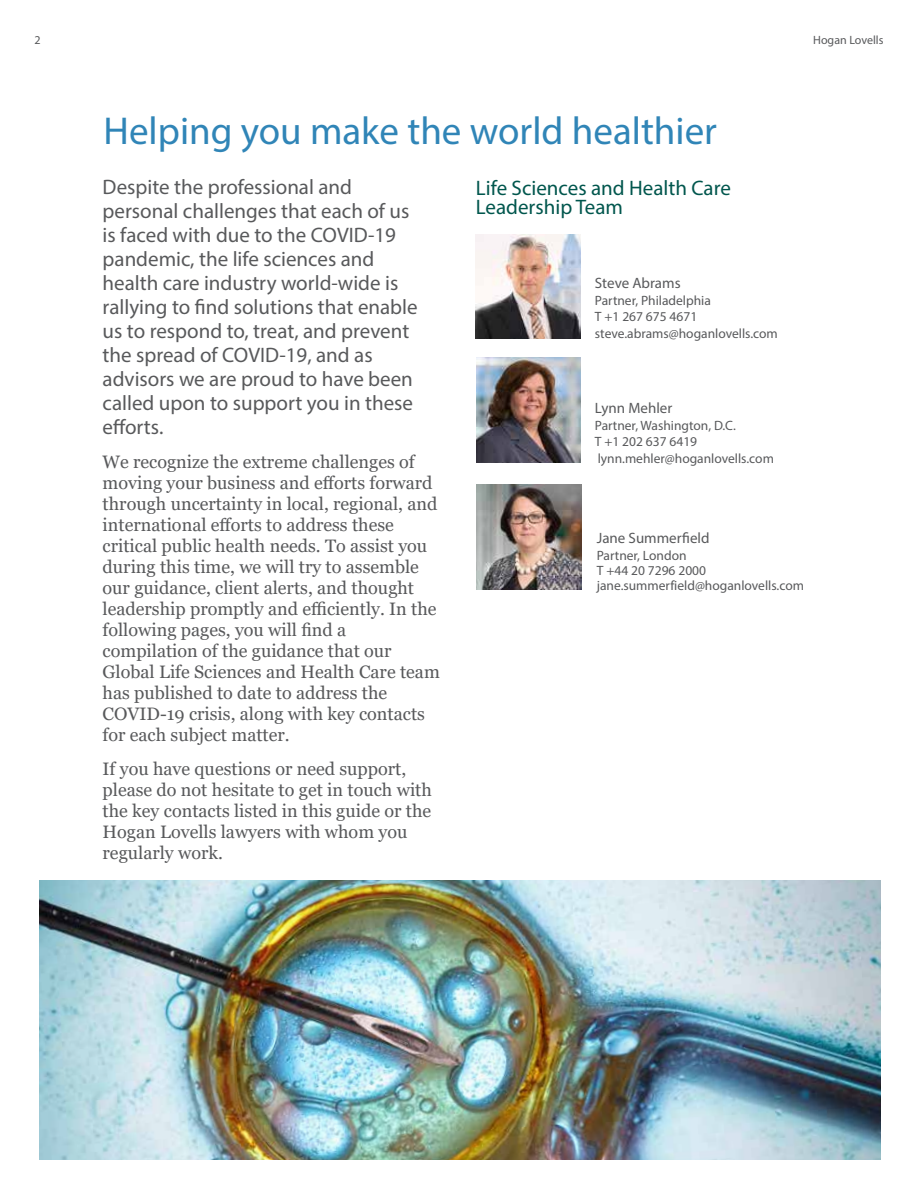
<style>
.page{position:relative;width:918px;height:1188px;background:#fff}
.page>*{position:absolute;margin:0;border:0;box-sizing:border-box;transform-origin:0 0}
.t1{font:39px "Myriad Pro";color:#3085b7}
.t2{font:21px/24px "Myriad Pro";color:#58595b}
.t3{font:21px/19.5px "Myriad Pro";color:#00564d}
.t4{font:18px/21px "Georgia";color:#58595b}
.t5{font:15px "Myriad Pro";color:#58595b}
.t6{font:13.5px/16.5px "Myriad Pro";color:#58595b}
.t7{font:12px "Myriad Pro";color:#58595b}
</style>
<div class="page">
<img style="left:476px;top:235px;width:104px;height:103px">
<img style="left:476px;top:358px;width:105px;height:104px">
<img style="left:39px;top:881px;width:841px;height:278px">
<img style="left:477px;top:485px;width:105px;height:105px">
<p class="t7" style="left:35px;top:32px;width:8px">2</p>
<p class="t7" style="left:813px;top:32px;width:72px">Hogan Lovells</p>
<h1 class="t1" style="left:104px;top:107px;width:615px">Helping you make the world healthier</h1>
<p class="t2" style="left:103px;top:175px;width:317px">Despite the professional and personal challenges that each of us is faced with due to the COVID-19 pandemic, the life sciences and health care industry world-wide is rallying to find solutions that enable us to respond to, treat, and prevent the spread of COVID-19, and as advisors we are proud to have been called upon to support you in these efforts.</p>
<p class="t4" style="left:103px;top:451px;width:339px">We recognize the extreme challenges of moving your business and efforts forward through uncertainty in local, regional, and international efforts to address these critical public health needs. To assist you during this time, we will try to assemble our guidance, client alerts, and thought leadership promptly and efficiently. In the following pages, you will find a compilation of the guidance that our Global Life Sciences and Health Care team has published to date to address the COVID-19 crisis, along with key contacts for each subject matter.</p>
<p class="t4" style="left:103px;top:758px;width:331px">If you have questions or need support, please do not hesitate to get in touch with the key contacts listed in this guide or the Hogan Lovells lawyers with whom you regularly work.</p>
<p class="t3" style="left:476px;top:178px;width:256px">Life Sciences and Health Care<br>Leadership Team</p>
<p class="t5" style="left:595px;top:274px;width:87px">Steve Abrams</p>
<p class="t6" style="left:595px;top:292px;width:184px">Partner, Philadelphia<br>T +1 267 675 4671 steve.abrams@hoganlovells.com</p>
<p class="t5" style="left:595px;top:399px;width:79px">Lynn Mehler</p>
<p class="t6" style="left:595px;top:417px;width:181px">Partner, Washington, D.C.<br>T +1 202 637 6419 lynn.mehler@hoganlovells.com</p>
<p class="t5" style="left:597px;top:529px;width:114px">Jane Summerfield</p>
<p class="t6" style="left:597px;top:548px;width:209px;line-height:15px">Partner, London<br>T +44 20 7296 2000 jane.summerfield@hoganlovells.com</p>
</div>
